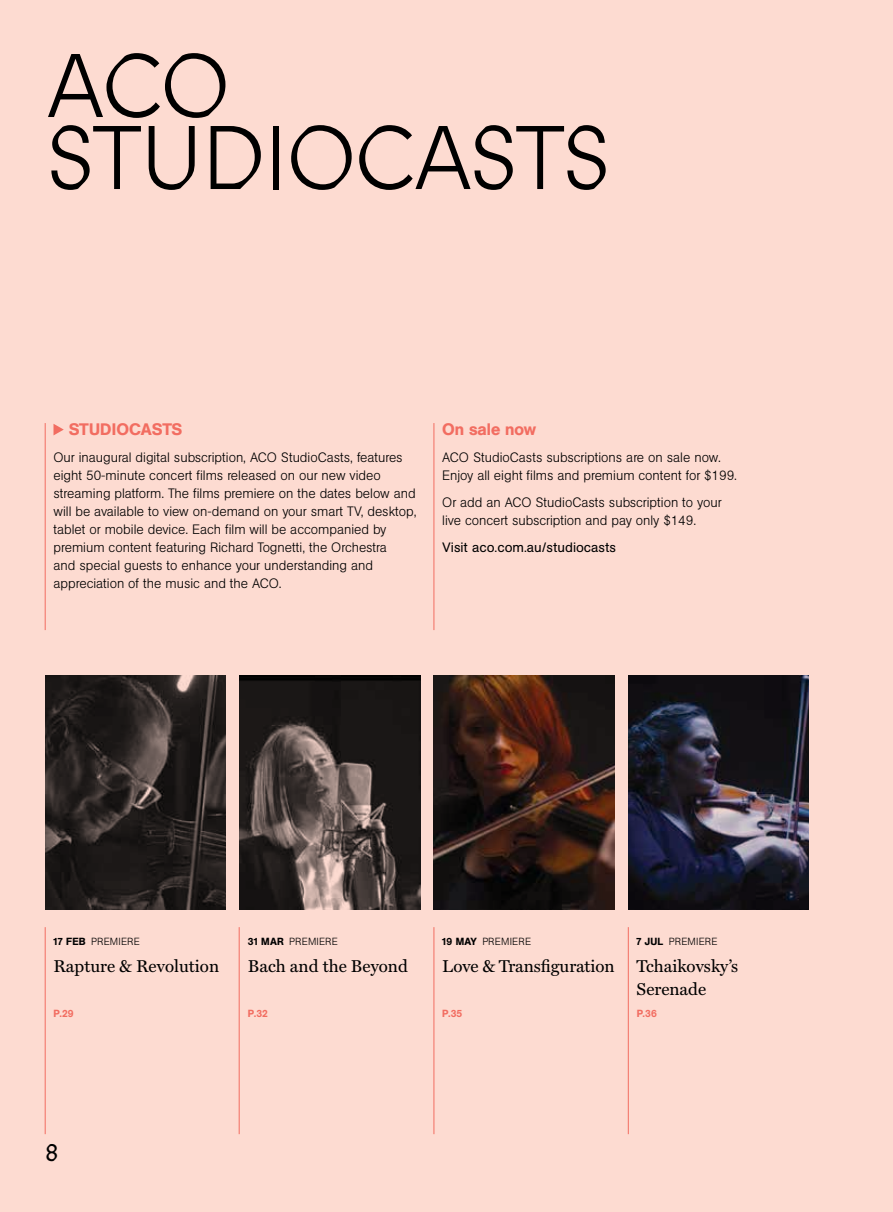
<style>
.page{position:relative;width:893px;height:1212px;background:#fddbd1}
.page>*{position:absolute;margin:0;border:0;box-sizing:border-box;transform-origin:0 0}
.t1{font:300 90px/72px "Prophet";letter-spacing:-.045em;color:#000}
.t2{font:24px "Prophet";color:#000}
.t3{font:17.25px/22.5px "Miller Text";color:#000}
.t4{font:500 16.5px "AG Book Std";color:#f26d61}
.t5{font:300 13.5px/18px "AG Book Std";color:#000}
.t6{font:13.5px "AG Book Std";color:#000}
.t7{font:300 10.2px "AG Book Std";letter-spacing:.02em;color:#000}
.t8{font:500 10.2px "AG Book Std";letter-spacing:.01em;color:#f26d61}
.s1{font-weight:500}
</style>
<div class="page">
<img style="left:45px;top:675px;width:181px;height:234px">
<img style="left:239px;top:675px;width:181px;height:234px">
<img style="left:434px;top:675px;width:181px;height:234px">
<img style="left:628px;top:675px;width:181px;height:234px">
<svg style="left:54px;top:424px;width:10px;height:11px"></svg>
<hr style="left:45px;top:927px;width:1px;height:207px;background:#f26d61">
<hr style="left:239px;top:927px;width:1px;height:207px;background:#f26d61">
<hr style="left:434px;top:927px;width:1px;height:207px;background:#f26d61">
<hr style="left:434px;top:423px;width:1px;height:207px;background:#f26d61">
<hr style="left:45px;top:423px;width:1px;height:207px;background:#f26d61">
<hr style="left:628px;top:927px;width:1px;height:207px;background:#f26d61">
<h1 class="t1" style="left:45px;top:48px;width:568px">ACO<br>STUDIOCASTS</h1>
<p class="t4" style="left:69px;top:420px;width:115px">STUDIOCASTS</p>
<p class="t5" style="left:54px;top:449px;width:364px">Our inaugural digital subscription, ACO StudioCasts, features eight 50-minute concert films released on our new video streaming platform. The films premiere on the dates below and will be available to view on-demand on your smart TV, desktop, tablet or mobile device. Each film will be accompanied by premium content featuring Richard Tognetti, the Orchestra<br>and special guests to enhance your understanding and appreciation of the music and the ACO.</p>
<p class="t4" style="left:442px;top:420px;width:95px">On sale now</p>
<p class="t5" style="left:442px;top:449px;width:296px">ACO StudioCasts subscriptions are on sale now.<br>Enjoy all eight films and premium content for $199.</p>
<p class="t5" style="left:442px;top:494px;width:281px">Or add an ACO StudioCasts subscription to your live concert subscription and pay only $149.</p>
<p class="t6" style="left:442px;top:540px;width:175px">Visit aco.com.au/studiocasts</p>
<p class="t7" style="left:54px;top:935px;width:88px"><span class="s1">17 FEB</span> PREMIERE</p>
<p class="t3" style="left:54px;top:954px;width:167px">Rapture &amp; Revolution</p>
<p class="t8" style="left:54px;top:1007px;width:22px">P.29</p>
<p class="t7" style="left:248px;top:935px;width:92px"><span class="s1">31 MAR</span> PREMIERE</p>
<p class="t3" style="left:248px;top:954px;width:162px">Bach and the Beyond</p>
<p class="t8" style="left:248px;top:1007px;width:22px">P.32</p>
<p class="t7" style="left:442px;top:935px;width:90px"><span class="s1">19 MAY</span> PREMIERE</p>
<p class="t3" style="left:442px;top:954px;width:174px">Love &amp; Transfiguration</p>
<p class="t8" style="left:442px;top:1007px;width:22px">P.35</p>
<p class="t7" style="left:637px;top:935px;width:82px"><span class="s1">7 JUL</span> PREMIERE</p>
<p class="t3" style="left:637px;top:954px;width:103px">Tchaikovsky’s<br>Serenade</p>
<p class="t8" style="left:637px;top:1007px;width:22px">P.36</p>
<h2 class="t2" style="left:45px;top:1137px;width:15px">8</h2>
</div>
